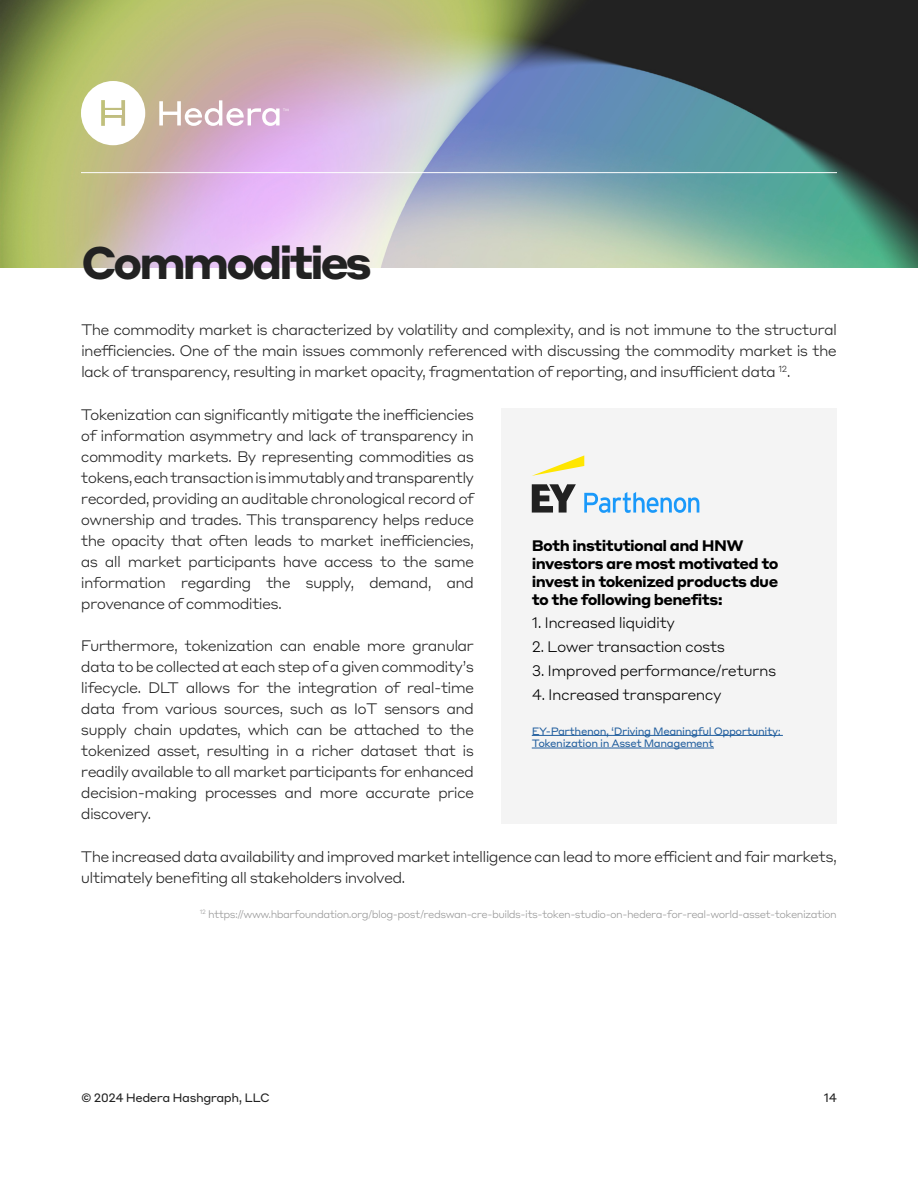
<style>
.page{position:relative;width:918px;height:1188px;background:#fff}
.page>*{position:absolute;margin:0;border:0;box-sizing:border-box;transform-origin:0 0}
.t1{font:700 45px "Styrene A";letter-spacing:-.08em;color:#222}
.t2{font:300 15px/21px "Styrene A";letter-spacing:-.05em;color:#222;text-align:justify}
.t3{font:700 15px/18px "Styrene A";letter-spacing:-.04em;color:#000}
.t4{font:300 15px "Styrene A";letter-spacing:-.04em;color:#000}
.t5{font:12px "Styrene A";letter-spacing:-.04em;color:#222}
.t6{font:300 10.5px "Styrene A";letter-spacing:-.05em;color:#969696}
.t7{font:10.5px/12.6px "Styrene A";letter-spacing:-.04em;color:#215e9e}
</style>
<div class="page">
<img style="left:0;top:0;width:918px;height:268px">
<svg style="left:81px;top:81px;width:64px;height:64px"></svg>
<svg style="left:159px;top:100px;width:129px;height:26px"></svg>
<hr style="left:81px;top:172px;width:756px;height:1px;background:#fff">
<div style="left:501px;top:408px;width:336px;height:416px;background:#f4f4f4"></div>
<svg style="left:584px;top:492px;width:115px;height:21px"></svg>
<svg style="left:532px;top:455px;width:52px;height:21px"></svg>
<svg style="left:532px;top:484px;width:44px;height:29px"></svg>
<hr style="left:532px;top:735px;width:251px;height:1px;background:#215e9e">
<hr style="left:532px;top:748px;width:182px;height:1px;background:#215e9e">
<h1 class="t1" style="left:81px;top:225px;width:293px">Commodities</h1>
<p class="t2" style="left:81px;top:318px;width:758px">The commodity market is characterized by volatility and complexity, and is not immune to the structural inefficiencies. One of the main issues commonly referenced with discussing the commodity market is the lack of transparency, resulting in market opacity, fragmentation of reporting, and insufficient data <sup>12</sup>.</p>
<p class="t2" style="left:81px;top:403px;width:395px">Tokenization can significantly mitigate the inefficiencies of information asymmetry and lack of transparency in commodity markets. By representing commodities as tokens, each transaction is immutably and transparently recorded, providing an auditable chronological record of ownership and trades. This transparency helps reduce the opacity that often leads to market inefficiencies, as all market participants have access to the same information regarding the supply, demand, and provenance of commodities.</p>
<p class="t2" style="left:81px;top:634px;width:395px">Furthermore, tokenization can enable more granular data to be collected at each step of a given commodity’s lifecycle. DLT allows for the integration of real-time data from various sources, such as IoT sensors and supply chain updates, which can be attached to the tokenized asset, resulting in a richer dataset that is readily available to all market participants for enhanced decision-making processes and more accurate price discovery.</p>
<p class="t3" style="left:532px;top:536px;width:248px">Both institutional and HNW investors are most motivated to invest in tokenized products due to the following benefits:</p>
<p class="t4" style="left:532px;top:610px;width:145px">1. Increased liquidity</p>
<p class="t4" style="left:532px;top:634px;width:195px">2. Lower transaction costs</p>
<p class="t4" style="left:532px;top:658px;width:246px">3. Improved performance/returns</p>
<p class="t4" style="left:532px;top:682px;width:191px">4. Increased transparency</p>
<p class="t7" style="left:532px;top:724px;width:251px">EY-Parthenon, ‘Driving Meaningful Opportunity:<br>Tokenization in Asset Management</p>
<p class="t2" style="left:81px;top:845px;width:758px">The increased data availability and improved market intelligence can lead to more efficient and fair markets, ultimately benefiting all stakeholders involved.</p>
<p class="t6" style="left:200px;top:905px;width:639px"><sup>12</sup> https://www.hbarfoundation.org/blog-post/redswan-cre-builds-its-token-studio-on-hedera-for-real-world-asset-tokenization</p>
<p class="t5" style="left:81px;top:1088px;width:190px">© 2024 Hedera Hashgraph, LLC</p>
<p class="t5" style="left:824px;top:1088px;width:15px">14</p>
</div>
